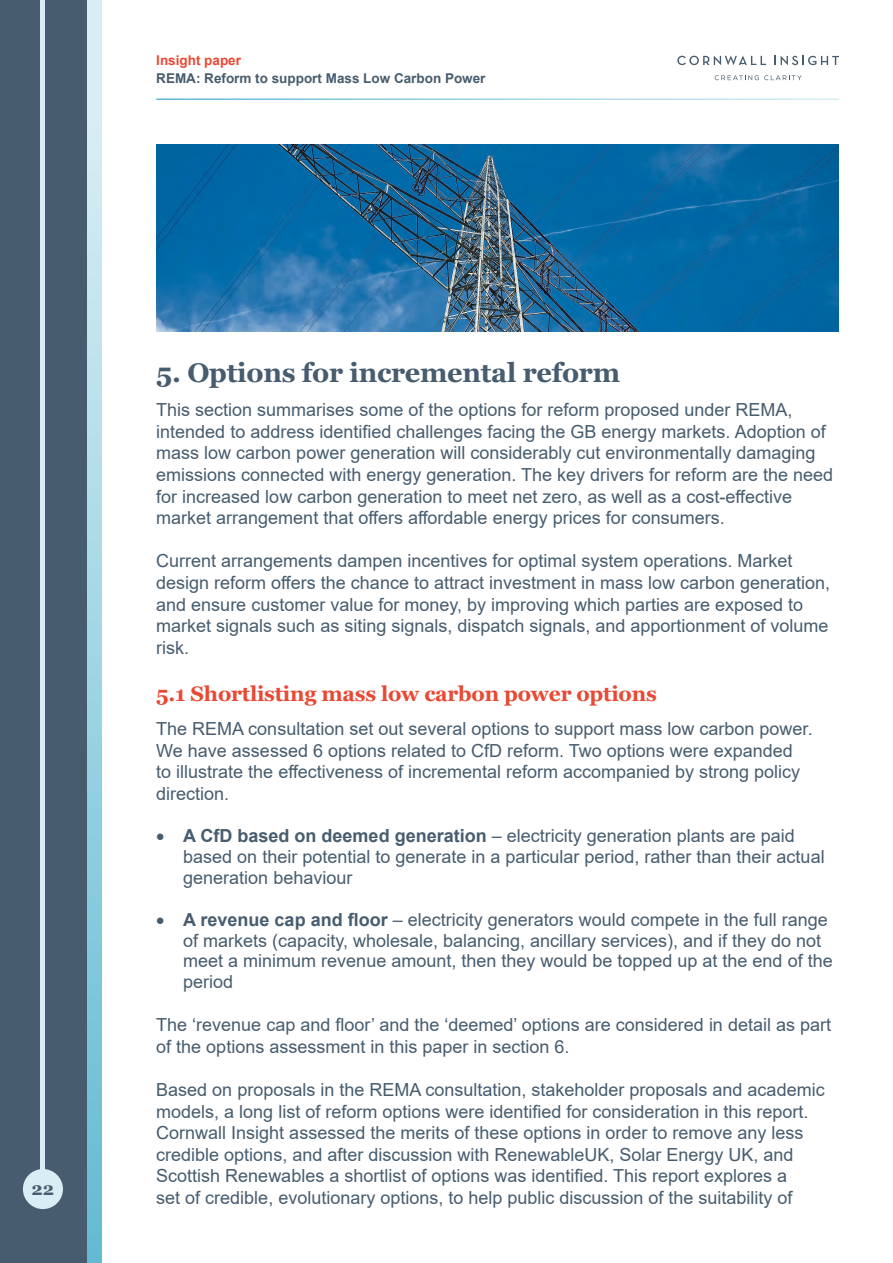
<style>
.page{position:relative;width:893px;height:1263px;background:#fff}
.page>*{position:absolute;margin:0;border:0;box-sizing:border-box;transform-origin:0 0}
.t1{font:700 27px "Georgia";letter-spacing:-.01em;color:#475c6e}
.t2{font:700 21px "Georgia";letter-spacing:-.01em;color:#e94934}
.t3{font:18px/21.6px "Arial";color:#475c6e}
.t4{font:700 18px "Georgia";color:#485c6d}
.t5{font:700 13.5px "Arial";color:#485c6d}
.t6{font:700 13.5px "Arial";color:#e94934}
.s1{font-weight:700}
</style>
<div class="page">
<div style="left:0;top:0;width:98px;height:1263px;background:#475c6e"></div>
<hr style="left:41px;top:0;width:4px;height:1206px;background:#d9edf5">
<div style="left:23px;top:1169px;width:40px;height:40px;background:#d9edf5;border-radius:50%"></div>
<svg style="left:677px;top:56px;width:89px;height:9px"></svg>
<svg style="left:774px;top:56px;width:65px;height:9px"></svg>
<svg style="left:715px;top:75px;width:87px;height:5px"></svg>
<svg style="left:88px;top:0;width:14px;height:1263px"></svg>
<img style="left:156px;top:144px;width:683px;height:188px">
<p class="t6" style="left:156px;top:51px;width:86px">Insight paper</p>
<p class="t5" style="left:156px;top:69px;width:331px">REMA: Reform to support Mass Low Carbon Power</p>
<p class="t4" style="left:32px;top:1177px;width:24px">22</p>
<h1 class="t1" style="left:156px;top:355px;width:465px">5. Options for incremental reform</h1>
<p class="t3" style="left:156px;top:399px;width:678px">This section summarises some of the options for reform proposed under REMA, intended to address identified challenges facing the GB energy markets. Adoption of mass low carbon power generation will considerably cut environmentally damaging emissions connected with energy generation. The key drivers for reform are the need for increased low carbon generation to meet net zero, as well as a cost-effective market arrangement that offers affordable energy prices for consumers.</p>
<p class="t3" style="left:156px;top:550px;width:675px">Current arrangements dampen incentives for optimal system operations. Market design reform offers the chance to attract investment in mass low carbon generation, and ensure customer value for money, by improving which parties are exposed to market signals such as siting signals, dispatch signals, and apportionment of volume risk.</p>
<p class="t2" style="left:156px;top:680px;width:502px">5.1 Shortlisting mass low carbon power options</p>
<p class="t3" style="left:156px;top:718px;width:658px">The REMA consultation set out several options to support mass low carbon power.<br>We have assessed 6 options related to CfD reform. Two options were expanded<br>to illustrate the effectiveness of incremental reform accompanied by strong policy direction.</p>
<p class="t3" style="left:183px;top:825px;width:643px;line-height:20.7px;text-indent:-27px">• <span class="s1">A CfD based on deemed generation</span> – electricity generation plants are paid based on their potential to generate in a particular period, rather than their actual generation behaviour</p>
<p class="t3" style="left:183px;top:909px;width:651px;line-height:20.7px;text-indent:-27px">• <span class="s1">A revenue cap and floor</span> – electricity generators would compete in the full range of markets (capacity, wholesale, balancing, ancillary services), and if they do not meet a minimum revenue amount, then they would be topped up at the end of the period</p>
<p class="t3" style="left:156px;top:1014px;width:676px">The ‘revenue cap and floor’ and the ‘deemed’ options are considered in detail as part of the options assessment in this paper in section 6.</p>
<p class="t3" style="left:156px;top:1079px;width:670px">Based on proposals in the REMA consultation, stakeholder proposals and academic models, a long list of reform options were identified for consideration in this report.<br>Cornwall Insight assessed the merits of these options in order to remove any less credible options, and after discussion with RenewableUK, Solar Energy UK, and Scottish Renewables a shortlist of options was identified. This report explores a<br>set of credible, evolutionary options, to help public discussion of the suitability of</p>
</div>
